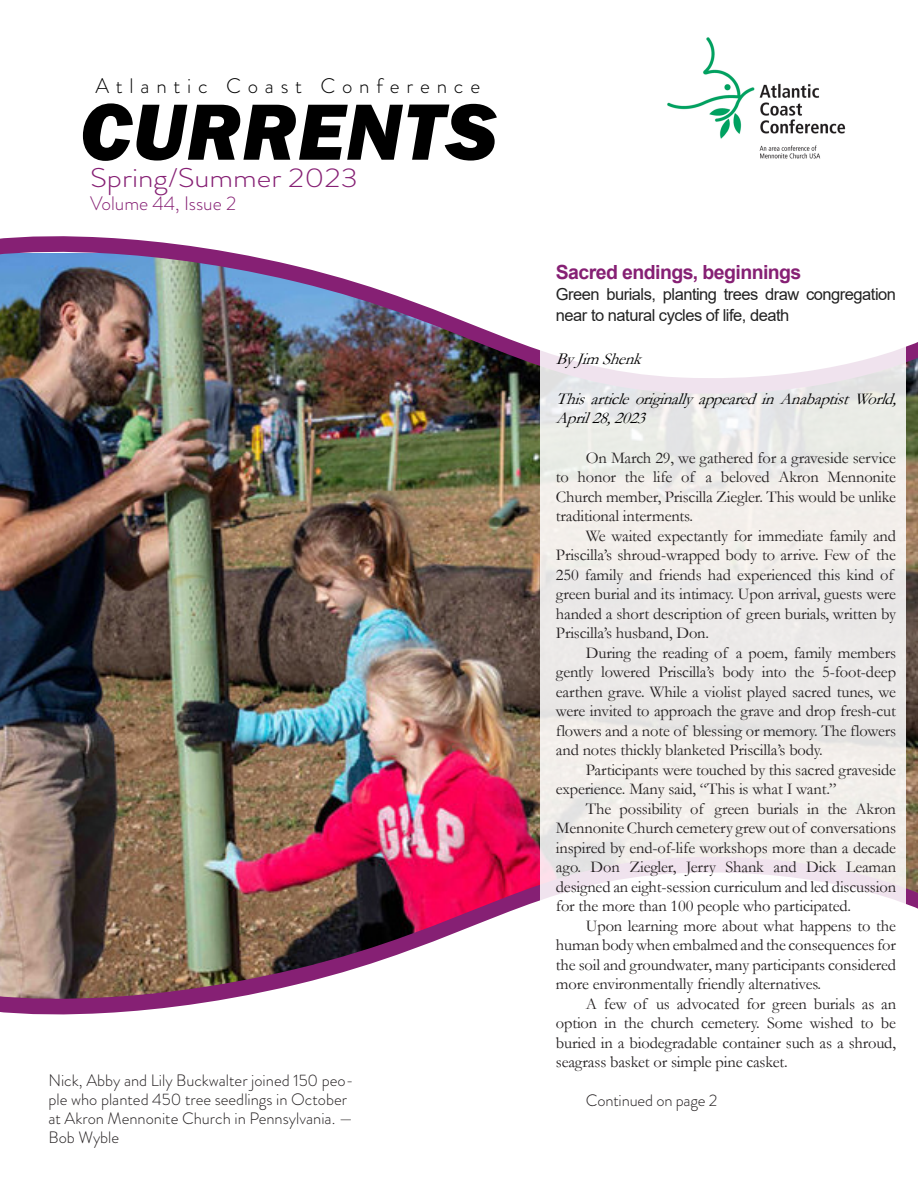
<style>
.page{position:relative;width:918px;height:1188px;background:#fff}
.page>*{position:absolute;margin:0;border:0;box-sizing:border-box;transform-origin:0 0}
.t1{font:italic 800 82.5px "Franklin Gothic";letter-spacing:.01em;color:#000}
.t2{font:300 27px "Brandon Grotesque";color:#862074;scale:1.15 1}
.t3{font:300 21px "Brandon Grotesque";letter-spacing:.325em;color:#000}
.t4{font:700 19.5px "Arial";letter-spacing:-.03em;color:#862074}
.t5{font:300 19.5px "Brandon Grotesque";color:#862074}
.t6{font:16.5px/19.5px "Garamond";letter-spacing:-.01em;color:#231f20;text-align:justify}
.t7{font:300 16.5px/19px "Brandon Grotesque";color:#231f20}
.t8{font:16.5px/21px "Arial";letter-spacing:-.03em;color:#222}
.t9{font:italic 16.5px/19.8px "Garamond";color:#000}
</style>
<div class="page">
<img style="left:0;top:400px;width:918px;height:451px">
<img style="left:0;top:851px;width:918px;height:16px">
<img style="left:0;top:867px;width:918px;height:148px">
<img style="left:0;top:384px;width:918px;height:16px">
<img style="left:0;top:236px;width:918px;height:148px">
<img style="left:667px;top:37px;width:179px;height:122px">
<svg style="left:540px;top:236px;width:366px;height:779px"></svg>
<p class="t3" style="left:95px;top:72px;width:386px">Atlantic Coast Conference</p>
<p class="t1" style="left:80px;top:78px;width:418px">CURRENTS</p>
<p class="t2" style="left:90px;top:159px;width:234px">Spring/Summer 2023</p>
<p class="t5" style="left:90px;top:190px;width:148px">Volume 44, Issue 2</p>
<p class="t7" style="left:49px;top:1071px;width:307px">Nick, Abby and Lily Buckwalter joined 150 peo&shy;ple who planted 450 tree seedlings in October at Akron Mennonite Church in Pennsylvania. — Bob Wyble</p>
<p class="t4" style="left:556px;top:258px;width:247px">Sacred endings, beginnings</p>
<p class="t8" style="left:556px;top:283px;width:342px">Green burials, planting trees draw congregation near to natural cycles of life, death</p>
<p class="t9" style="left:556px;top:348px;width:94px">ByJimShenk</p>
<p class="t9" style="left:556px;top:388px;width:349px">ThisarticleoriginallyappearedinAnabaptistWorld,<br>April28,2023</p>
<p class="t6" style="left:556px;top:447px;width:342px;text-indent:30px">On March 29, we gathered for a graveside service to honor the life of a beloved Akron Mennonite Church member, Priscilla Ziegler. This would be unlike traditional interments.</p>
<p class="t6" style="left:556px;top:525px;width:342px;text-align:left;text-indent:30px">We waited expectantly for immediate family and Priscilla’s shroud-wrapped body to arrive. Few of the 250 family and friends had experienced this kind of green burial and its intimacy. Upon arrival, guests were handed a short description of green burials, written by Priscilla’s husband, Don.</p>
<p class="t6" style="left:556px;top:642px;width:342px;text-indent:30px">During the reading of a poem, family members gently lowered Priscilla’s body into the 5-foot-deep earthen grave. While a violist played sacred tunes, we were invited to approach the grave and drop fresh-cut flowers and a note of blessing or memory. The flowers and notes thickly blanketed Priscilla’s body.</p>
<p class="t6" style="left:556px;top:759px;width:342px;text-indent:30px">Participants were touched by this sacred graveside experience. Many said, “This is what I want.”</p>
<p class="t6" style="left:556px;top:798px;width:342px;text-indent:30px">The possibility of green burials in the Akron Mennonite Church cemetery grew out of conversations inspired by end-of-life workshops more than a decade ago. Don Ziegler, Jerry Shank and Dick Leaman designed an eight-session curriculum and led discussion for the more than 100 people who participated.</p>
<p class="t6" style="left:556px;top:915px;width:342px;text-indent:30px">Upon learning more about what happens to the human body when embalmed and the consequences for the soil and groundwater, many participants considered more environmentally friendly alternatives.</p>
<p class="t6" style="left:556px;top:993px;width:342px;text-indent:30px">A few of us advocated for green burials as an option in the church cemetery. Some wished to be buried in a biodegradable container such as a shroud, seagrass basket or simple pine casket.</p>
<p class="t7" style="left:586px;top:1091px;width:133px">Continued on page 2</p>
</div>
